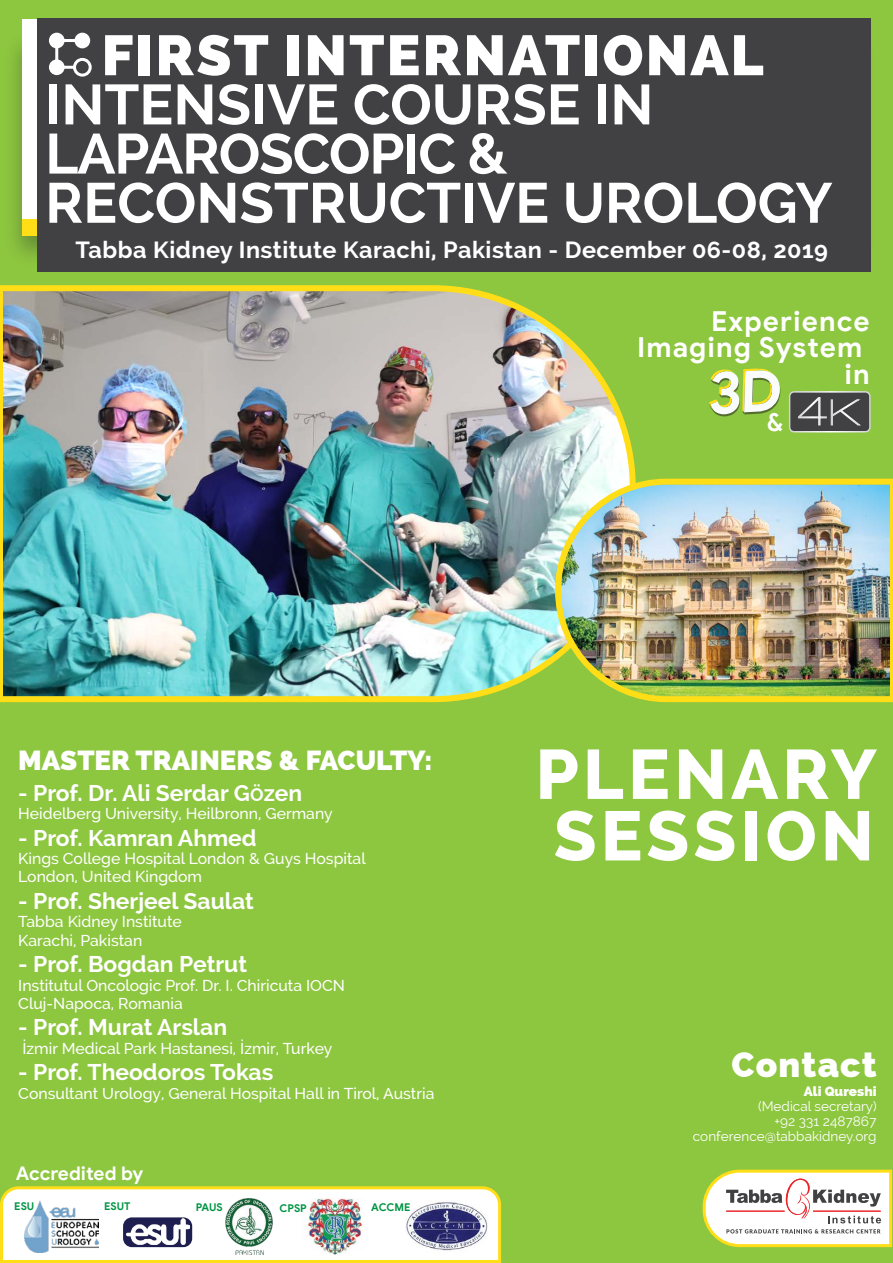
<style>
.page{position:relative;width:893px;height:1263px;background:#8dc63f}
.page>*{position:absolute;margin:0;border:0;box-sizing:border-box;transform-origin:0 0}
.t1{font:800 69.6px/61.5px "Raleway";letter-spacing:.06em;color:#fff}
.t2{font:700 56.4px/49.2px "Raleway";color:#fff}
.t3{font:800 56.4px "Raleway";letter-spacing:.04em;color:#fff}
.t4{font:800 35.25px "Raleway";letter-spacing:.035em;color:#fff}
.t5{font:700 27.6px/26.4px "Google Sans";letter-spacing:.04em;color:#fff;text-align:right}
.t6{font:800 27.6px "Raleway";color:#fff}
.t7{font:700 24.75px "Google Sans";color:#fff}
.t8{font:700 23.4px "Raleway";letter-spacing:.02em;color:#fff}
.t9{font:700 22.8px "Raleway";color:#fff}
.t10{font:700 18.75px "Google Sans";letter-spacing:-.005em;color:#fff}
.t11{font:500 15.75px/18.3px "Raleway";color:#fff}
.t12{font:13.5px/14.9px "Raleway";color:#fff;text-align:right}
.t13{font:800 13.5px "Raleway";color:#fff}
.t14{font:700 10.65px "Google Sans";color:#009444}
.s1{font-size:18.3px}
</style>
<div class="page">
<div style="left:37px;top:19px;width:834px;height:210px;background:#414042"></div>
<div style="left:74px;top:33px;width:16px;height:15px;background:#fff;border-radius:50%"></div>
<div style="left:49px;top:33px;width:16px;height:15px;background:#fff;border-radius:50%"></div>
<div style="left:49px;top:59px;width:16px;height:16px;background:#fff;border-radius:50%"></div>
<div style="left:73px;top:58px;width:19px;height:19px;border:3px solid #fff;border-radius:50%"></div>
<svg style="left:54px;top:38px;width:31px;height:32px"></svg>
<div style="left:37px;top:229px;width:834px;height:42px;background:#414042"></div>
<svg style="left:709px;top:368px;width:71px;height:48px"></svg>
<div style="left:790px;top:392px;width:80px;height:40px;background:#414042;border-radius:4px"></div>
<div style="left:789px;top:391px;width:82px;height:41px;border:2px solid #fff;border-radius:4px"></div>
<svg style="left:798px;top:397px;width:63px;height:29px"></svg>
<img style="left:0;top:285px;width:636px;height:418px">
<img style="left:552px;top:476px;width:341px;height:227px">
<svg style="left:703px;top:1170px;width:189px;height:77px"></svg>
<svg style="left:0;top:1186px;width:501px;height:77px"></svg>
<img style="left:25px;top:1200px;width:73px;height:53px">
<img style="left:286px;top:1198px;width:101px;height:57px">
<img style="left:405px;top:1200px;width:83px;height:52px">
<img style="left:224px;top:1196px;width:49px;height:60px">
<div style="left:123px;top:1217px;width:69px;height:30px;background:#1f1e50;border-radius:9px"></div>
<img style="left:126px;top:1219px;width:63px;height:26px">
<h2 class="t3" style="left:102px;top:23px;width:664px">FIRST INTERNATIONAL</h2>
<h2 class="t2" style="left:45px;top:80px;width:788px">INTENSIVE COURSE IN<br>LAPAROSCOPIC &amp;<br>RECONSTRUCTIVE UROLOGY</h2>
<h3 class="t8" style="left:75px;top:236px;width:754px">Tabba Kidney Institute Karachi, Pakistan - December 06-08, 2019</h3>
<h3 class="t5" style="left:637px;top:308px;width:234px">Experience<br>Imaging System in</h3>
<h3 class="t7" style="left:767px;top:407px;width:18px">&amp;</h3>
<h3 class="t6" style="left:18px;top:745px;width:416px">MASTER TRAINERS &amp; FACULTY:</h3>
<h3 class="t9" style="left:18px;top:780px;width:285px">- Prof. Dr. Ali Serdar G<span class="s1">Ö</span>zen</h3>
<p class="t11" style="left:18px;top:804px;width:316px">Heidelberg University, Heilbronn, Germany</p>
<h3 class="t9" style="left:18px;top:825px;width:240px">- Prof. Kamran Ahmed</h3>
<p class="t11" style="left:18px;top:849px;width:349px">Kings College Hospital London &amp; Guys Hospital<br>London, United Kingdom</p>
<h3 class="t9" style="left:18px;top:888px;width:237px">- Prof. Sherjeel Saulat</h3>
<p class="t11" style="left:18px;top:912px;width:165px">Tabba Kidney Institute<br>Karachi, Pakistan</p>
<h3 class="t9" style="left:18px;top:951px;width:230px">- Prof. Bogdan Petrut</h3>
<p class="t11" style="left:18px;top:976px;width:328px">Institutul Oncologic Prof. Dr. I. Chiricuta IOCN<br>Cluj-Napoca, Romania</p>
<h3 class="t9" style="left:18px;top:1014px;width:210px">- Prof. Murat Arslan</h3>
<p class="t11" style="left:23px;top:1039px;width:311px">İzmir Medical Park Hastanesi, İzmir, Turkey</p>
<h3 class="t9" style="left:18px;top:1059px;width:256px">- Prof. Theodoros Tokas</h3>
<p class="t11" style="left:18px;top:1084px;width:418px">Consultant Urology, General Hospital Hall in Tirol, Austria</p>
<p class="t10" style="left:16px;top:1162px;width:129px">Accredited by</p>
<p class="t14" style="left:14px;top:1200px;width:22px">ESU</p>
<p class="t14" style="left:104px;top:1200px;width:28px">ESUT</p>
<p class="t14" style="left:196px;top:1200px;width:29px">PAUS</p>
<p class="t14" style="left:279px;top:1201px;width:29px">CPSP</p>
<p class="t14" style="left:371px;top:1200px;width:41px">ACCME</p>
<h1 class="t1" style="left:536px;top:744px;width:342px">PLENARY<br>SESSION</h1>
<h3 class="t4" style="left:732px;top:1044px;width:147px">Contact</h3>
<p class="t13" style="left:804px;top:1084px;width:74px">Ali Qureshi</p>
<p class="t12" style="left:693px;top:1099px;width:185px">(Medical secretary)<br>+92 331 2487867 conference@tabbakidney.org</p>
</div>
